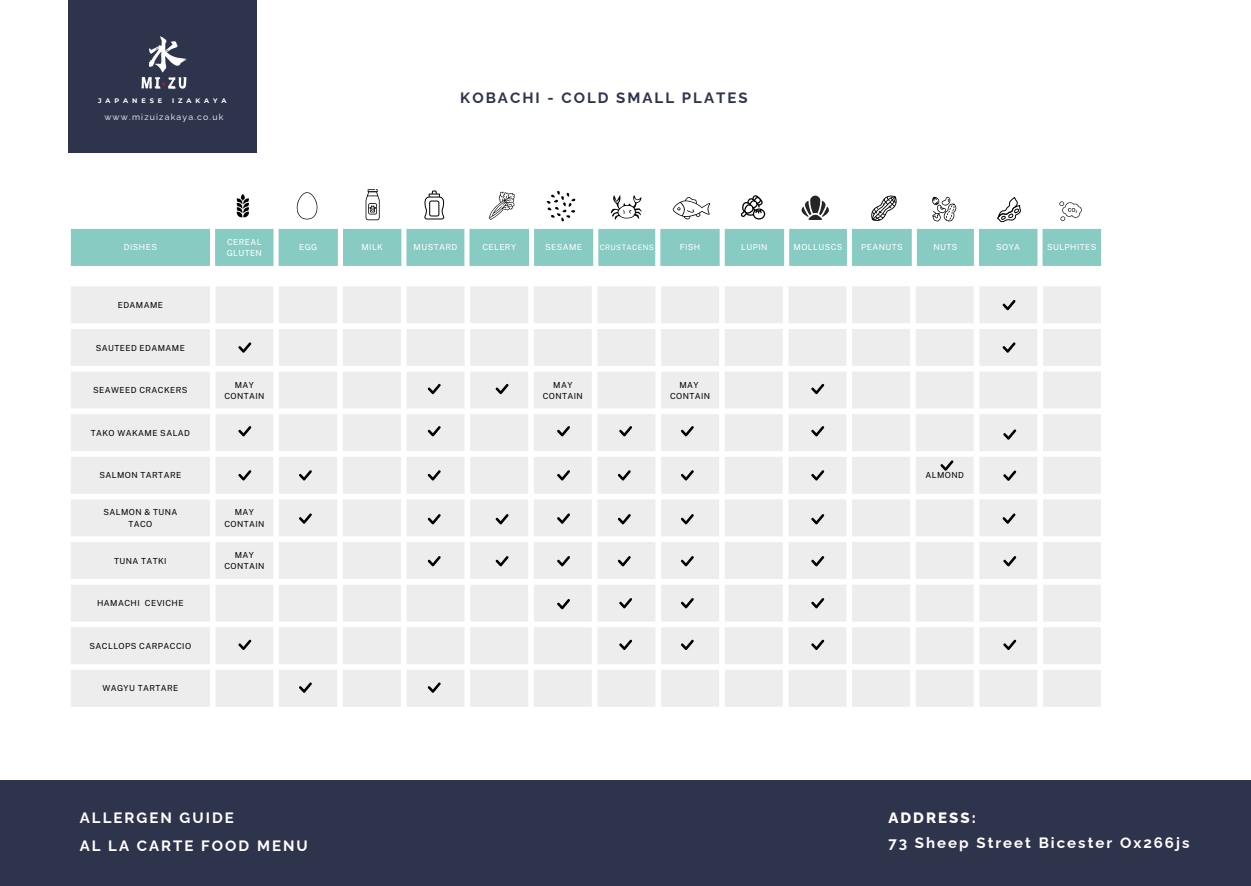
<style>
.page{position:relative;width:1251px;height:886px;background:#fff}
.page>*{position:absolute;margin:0;border:0;box-sizing:border-box;transform-origin:0 0}
.t1{font:700 15px "Raleway";letter-spacing:.135em;color:#fff}
.t2{font:700 15px "Raleway";letter-spacing:.135em;color:#2f344d}
.t3{font:800 15px "Raleway";letter-spacing:.135em;color:#fff}
.t4{font:8.75px "Raleway";letter-spacing:.135em;color:#fff}
.t5{font:8.38px "Public Sans";letter-spacing:.05em;color:#000}
.t6{font:8.38px "Public Sans";letter-spacing:.05em;color:#fff}
.t7{font:7.5px "Public Sans";letter-spacing:.05em;color:#fff}
.t8{font:700 6.5px "Montserrat";letter-spacing:.6em;color:#fff}
</style>
<div class="page">
<svg style="left:71px;top:286px;width:1030px;height:421px;fill:#ededed"></svg>
<svg style="left:238px;top:342px;width:13px;height:11px"></svg>
<svg style="left:299px;top:470px;width:13px;height:10px"></svg>
<svg style="left:940px;top:460px;width:13px;height:11px"></svg>
<svg style="left:428px;top:384px;width:13px;height:10px"></svg>
<svg style="left:495px;top:384px;width:14px;height:10px"></svg>
<svg style="left:428px;top:426px;width:13px;height:10px"></svg>
<svg style="left:428px;top:470px;width:13px;height:10px"></svg>
<svg style="left:811px;top:470px;width:13px;height:10px"></svg>
<svg style="left:1003px;top:471px;width:13px;height:10px"></svg>
<svg style="left:1002px;top:300px;width:13px;height:10px"></svg>
<svg style="left:1002px;top:342px;width:13px;height:11px"></svg>
<svg style="left:557px;top:426px;width:13px;height:10px"></svg>
<svg style="left:619px;top:426px;width:13px;height:10px"></svg>
<svg style="left:618px;top:470px;width:13px;height:10px"></svg>
<svg style="left:811px;top:384px;width:13px;height:10px"></svg>
<svg style="left:557px;top:470px;width:13px;height:10px"></svg>
<svg style="left:681px;top:470px;width:13px;height:10px"></svg>
<svg style="left:71px;top:229px;width:1030px;height:37px;background:#90cec6"></svg>
<svg style="left:238px;top:426px;width:13px;height:10px"></svg>
<svg style="left:238px;top:470px;width:13px;height:10px"></svg>
<svg style="left:681px;top:426px;width:13px;height:10px"></svg>
<svg style="left:811px;top:426px;width:13px;height:10px"></svg>
<svg style="left:1003px;top:429px;width:13px;height:11px"></svg>
<svg style="left:299px;top:513px;width:13px;height:11px"></svg>
<svg style="left:428px;top:514px;width:13px;height:10px"></svg>
<svg style="left:495px;top:514px;width:14px;height:10px"></svg>
<svg style="left:557px;top:513px;width:13px;height:11px"></svg>
<svg style="left:618px;top:514px;width:13px;height:10px"></svg>
<svg style="left:681px;top:514px;width:13px;height:10px"></svg>
<svg style="left:811px;top:514px;width:13px;height:10px"></svg>
<svg style="left:1002px;top:513px;width:13px;height:11px"></svg>
<svg style="left:428px;top:556px;width:13px;height:10px"></svg>
<svg style="left:495px;top:556px;width:14px;height:10px"></svg>
<svg style="left:557px;top:556px;width:13px;height:10px"></svg>
<svg style="left:618px;top:556px;width:13px;height:10px"></svg>
<svg style="left:681px;top:556px;width:13px;height:10px"></svg>
<svg style="left:811px;top:556px;width:13px;height:10px"></svg>
<svg style="left:1003px;top:556px;width:13px;height:10px"></svg>
<svg style="left:557px;top:599px;width:13px;height:10px"></svg>
<svg style="left:619px;top:598px;width:13px;height:10px"></svg>
<svg style="left:681px;top:598px;width:13px;height:10px"></svg>
<svg style="left:811px;top:598px;width:13px;height:10px"></svg>
<svg style="left:238px;top:640px;width:13px;height:10px"></svg>
<svg style="left:619px;top:640px;width:13px;height:10px"></svg>
<svg style="left:681px;top:640px;width:13px;height:10px"></svg>
<svg style="left:811px;top:640px;width:13px;height:10px"></svg>
<svg style="left:1003px;top:640px;width:13px;height:10px"></svg>
<div style="left:68px;top:0;width:188px;height:152px;background:#2f344d"></div>
<img style="left:141px;top:36px;width:46px;height:53px">
<svg style="left:237px;top:194px;width:12px;height:23px"></svg>
<svg style="left:297px;top:192px;width:20px;height:27px"></svg>
<svg style="left:366px;top:189px;width:14px;height:31px"></svg>
<svg style="left:424px;top:191px;width:21px;height:28px"></svg>
<svg style="left:489px;top:191px;width:26px;height:29px"></svg>
<svg style="left:546px;top:191px;width:29px;height:30px"></svg>
<svg style="left:611px;top:195px;width:31px;height:25px"></svg>
<svg style="left:673px;top:197px;width:37px;height:22px"></svg>
<svg style="left:741px;top:195px;width:24px;height:25px"></svg>
<svg style="left:801px;top:196px;width:28px;height:24px"></svg>
<svg style="left:871px;top:196px;width:25px;height:25px"></svg>
<svg style="left:932px;top:196px;width:25px;height:26px"></svg>
<svg style="left:997px;top:197px;width:24px;height:25px"></svg>
<svg style="left:1059px;top:201px;width:23px;height:20px"></svg>
<div style="left:0;top:780px;width:1251px;height:106px;background:#2f344d"></div>
<svg style="left:299px;top:682px;width:13px;height:11px"></svg>
<svg style="left:428px;top:682px;width:13px;height:11px"></svg>
<p class="t8" style="left:98px;top:97px;width:66px">JAPANESE</p>
<p class="t8" style="left:172px;top:97px;width:56px">IZAKAYA</p>
<p class="t4" style="left:104px;top:111px;width:121px">www.mizuizakaya.co.uk</p>
<p class="t2" style="left:460px;top:88px;width:289px">KOBACHI - COLD SMALL PLATES</p>
<p class="t6" style="left:124px;top:242px;width:35px">DISHES</p>
<p class="t5" style="left:118px;top:300px;width:47px">EDAMAME</p>
<h3 class="t5" style="left:96px;top:343px;width:91px">SAUTEED EDAMAME</h3>
<p class="t5" style="left:93px;top:385px;width:96px">SEAWEED CRACKERS</p>
<p class="t6" style="left:227px;top:237px;width:36px">CEREAL</p>
<p class="t6" style="left:227px;top:248px;width:37px">GLUTEN</p>
<p class="t6" style="left:299px;top:242px;width:20px">EGG</p>
<p class="t6" style="left:361px;top:242px;width:23px">MILK</p>
<p class="t6" style="left:413px;top:242px;width:45px">MUSTARD</p>
<p class="t6" style="left:482px;top:242px;width:35px">CELERY</p>
<p class="t6" style="left:545px;top:242px;width:38px">SESAME</p>
<p class="t7" style="left:599px;top:243px;width:56px">CRUSTACENS</p>
<p class="t6" style="left:680px;top:242px;width:22px">FISH</p>
<p class="t6" style="left:741px;top:242px;width:28px">LUPIN</p>
<p class="t6" style="left:793px;top:242px;width:50px">MOLLUSCS</p>
<p class="t6" style="left:861px;top:242px;width:43px">PEANUTS</p>
<p class="t6" style="left:933px;top:242px;width:25px">NUTS</p>
<p class="t6" style="left:996px;top:242px;width:25px">SOYA</p>
<p class="t6" style="left:1047px;top:242px;width:51px">SULPHITES</p>
<h1 class="t5" style="left:235px;top:380px;width:21px">MAY</h1>
<p class="t5" style="left:224px;top:391px;width:42px">CONTAIN</p>
<p class="t5" style="left:553px;top:380px;width:21px">MAY</p>
<p class="t5" style="left:543px;top:391px;width:42px">CONTAIN</p>
<p class="t5" style="left:679px;top:380px;width:21px">MAY</p>
<p class="t5" style="left:670px;top:391px;width:42px">CONTAIN</p>
<p class="t5" style="left:91px;top:428px;width:101px">TAKO WAKAME SALAD</p>
<p class="t5" style="left:99px;top:470px;width:83px">SALMON TARTARE</p>
<p class="t5" style="left:925px;top:470px;width:40px">ALMOND</p>
<p class="t5" style="left:103px;top:507px;width:75px">SALMON &amp; TUNA</p>
<p class="t5" style="left:128px;top:519px;width:25px">TACO</p>
<p class="t5" style="left:235px;top:507px;width:21px">MAY</p>
<p class="t5" style="left:224px;top:519px;width:42px">CONTAIN</p>
<p class="t5" style="left:114px;top:556px;width:54px">TUNA TATKI</p>
<p class="t5" style="left:97px;top:598px;width:88px">HAMACHI CEVICHE</p>
<p class="t5" style="left:90px;top:641px;width:103px">SACLLOPS CARPACCIO</p>
<p class="t5" style="left:102px;top:683px;width:78px">WAGYU TARTARE</p>
<p class="t5" style="left:235px;top:550px;width:21px">MAY</p>
<p class="t5" style="left:224px;top:561px;width:42px">CONTAIN</p>
<p class="t1" style="left:80px;top:809px;width:156px">ALLERGEN GUIDE</p>
<p class="t1" style="left:80px;top:837px;width:229px">AL LA CARTE FOOD MENU</p>
<p class="t3" style="left:888px;top:809px;width:89px">ADDRESS:</p>
<p class="t1" style="left:888px;top:833px;width:302px">73 Sheep Street Bicester Ox266js</p>
</div>
